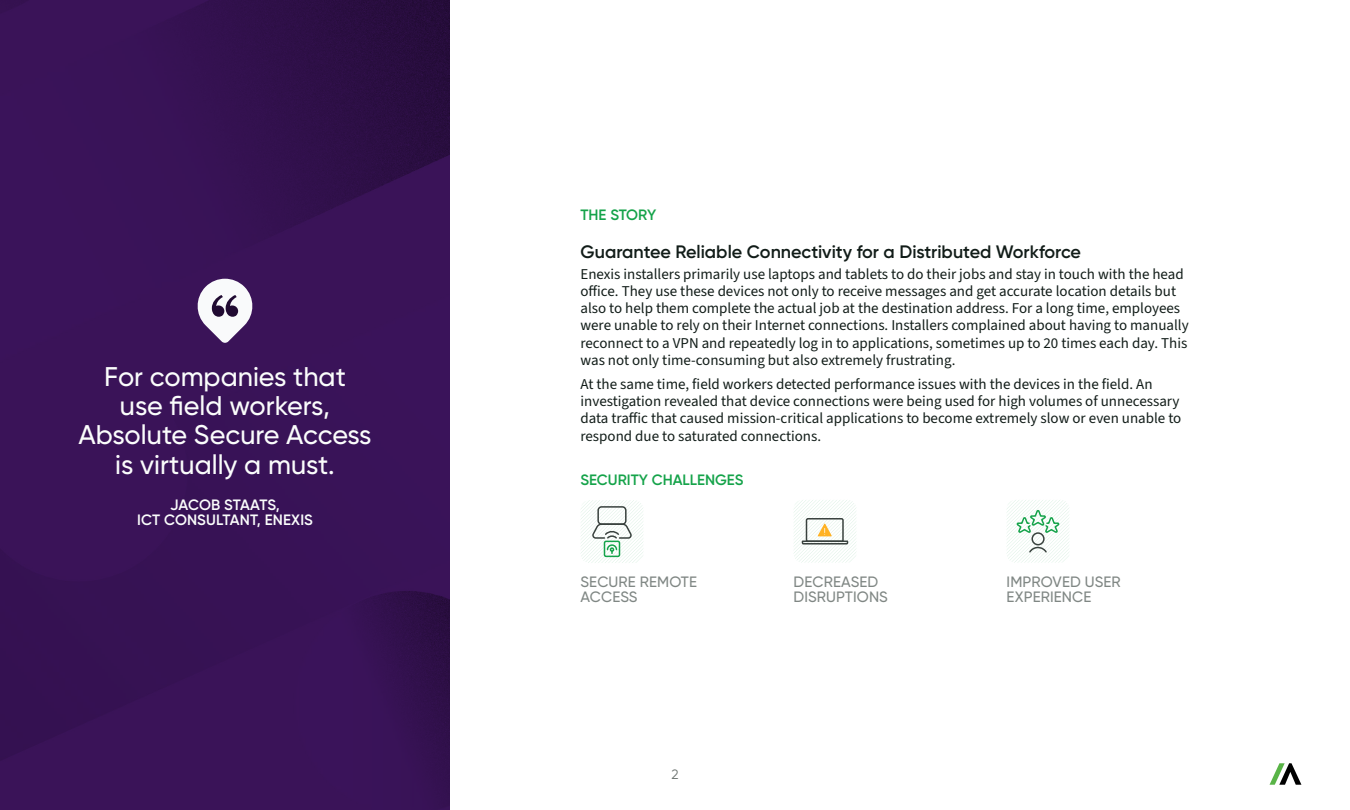
<style>
.page{position:relative;width:1350px;height:810px;background:#fff}
.page>*{position:absolute;margin:0;border:0;box-sizing:border-box;transform-origin:0 0}
.t1{font:500 27px/29.2px "Gilroy";color:#fbfdfc;text-align:center}
.t2{font:600 18px "Gilroy";color:#111c18}
.t3{font:15px/17.2px "Source Sans 3";color:#111c18}
.t4{font:500 15px/15px "Gilroy";letter-spacing:.01em;color:#808784}
.t5{font:600 15px/15px "Gilroy";color:#fbfdfc;text-align:center}
.t6{font:600 15px "Gilroy";color:#15a34a}
.t7{font:13.5px "Gilroy";color:#6a716e}
</style>
<div class="page">
<svg style="left:1270px;top:763px;width:31px;height:22px"></svg>
<img style="left:0;top:0;width:450px;height:810px">
<svg style="left:794px;top:500px;width:62px;height:63px"></svg>
<svg style="left:1006px;top:500px;width:64px;height:63px"></svg>
<svg style="left:580px;top:500px;width:64px;height:63px"></svg>
<div style="left:597px;top:506px;width:30px;height:19px;border:2px solid #39423e;border-radius:3px"></div>
<div style="left:604px;top:541px;width:16px;height:16px;border:2px solid #15a34a;border-radius:2px"></div>
<svg style="left:592px;top:523px;width:40px;height:30px"></svg>
<svg style="left:802px;top:518px;width:46px;height:27px"></svg>
<svg style="left:1017px;top:510px;width:42px;height:24px"></svg>
<div style="left:1031px;top:532px;width:14px;height:13px;border:2px solid #39423e;border-radius:50%"></div>
<svg style="left:1028px;top:546px;width:20px;height:7px"></svg>
<svg style="left:178px;top:259px;width:90px;height:90px"></svg>
<svg style="left:211px;top:294px;width:28px;height:23px"></svg>
<h1 class="t1" style="left:78px;top:362px;width:295px">For companies that<br>use field workers,<br>Absolute Secure Access is virtually a must.</h1>
<p class="t5" style="left:137px;top:497px;width:177px">JACOB STAATS,<br>ICT CONSULTANT, ENEXIS</p>
<p class="t6" style="left:580px;top:205px;width:77px">THE STORY</p>
<p class="t2" style="left:580px;top:241px;width:502px">Guarantee Reliable Connectivity for a Distributed Workforce</p>
<p class="t3" style="left:580px;top:265px;width:610px">Enexis installers primarily use laptops and tablets to do their jobs and stay in touch with the head office. They use these devices not only to receive messages and get accurate location details but also to help them complete the actual job at the destination address. For a long time, employees were unable to rely on their Internet connections. Installers complained about having to manually reconnect to a VPN and repeatedly log in to applications, sometimes up to 20 times each day. This was not only time-consuming but also extremely frustrating.</p>
<p class="t3" style="left:580px;top:375px;width:602px">At the same time, field workers detected performance issues with the devices in the field. An investigation revealed that device connections were being used for high volumes of unnecessary data traffic that caused mission-critical applications to become extremely slow or even unable to respond due to saturated connections.</p>
<p class="t6" style="left:580px;top:470px;width:165px">SECURITY CHALLENGES</p>
<p class="t4" style="left:581px;top:574px;width:118px">SECURE REMOTE<br>ACCESS</p>
<p class="t4" style="left:794px;top:574px;width:96px">DECREASED<br>DISRUPTIONS</p>
<p class="t4" style="left:1007px;top:574px;width:116px">IMPROVED USER<br>EXPERIENCE</p>
<p class="t7" style="left:671px;top:766px;width:9px">2</p>
</div>
